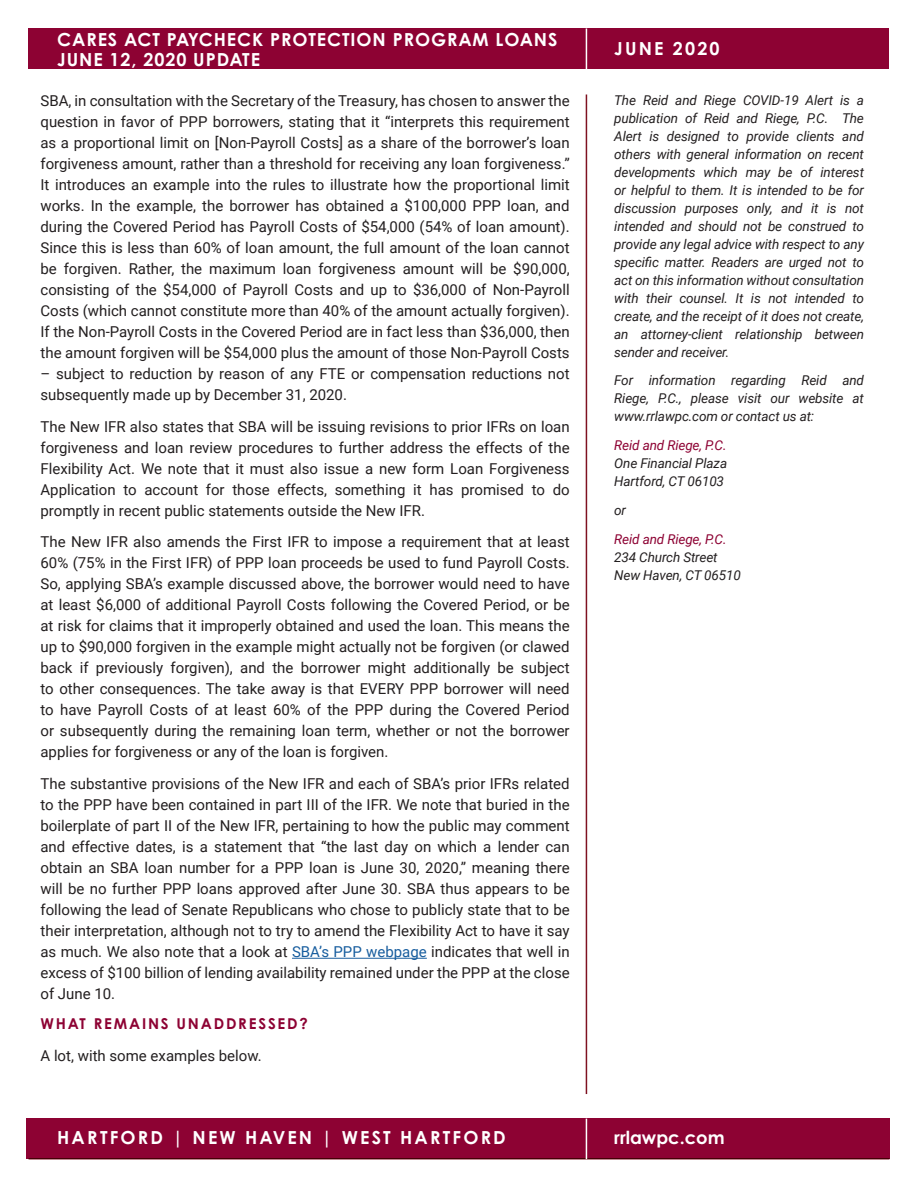
<style>
.page{position:relative;width:918px;height:1188px;background:#fff}
.page>*{position:absolute;margin:0;border:0;box-sizing:border-box;transform-origin:0 0}
.Body_Copy{font:700 18px/19.5px "Century Gothic Pro";letter-spacing:.05em;color:#fff}
.Body_Copy-2{font:700 18px "Century Gothic Pro";letter-spacing:.12em;color:#fff}
.Body_Copy-3{font:700 18px "Century Gothic Pro";color:#fff}
.Body_Copy-4{font:15px/21px "Roboto";color:#231f20;text-align:justify}
.Body_Copy-5{font:700 15px "Century Gothic Pro";letter-spacing:.12em;color:#8d0233}
.Body_Copy-6{font:italic 13.5px/18px "Roboto";letter-spacing:-.01em;color:#231f20;text-align:justify}
.s1{color:#175d9e}
.s2{color:#8d0233}
</style>
<div class="page">
<hr style="left:292px;top:958px;width:135px;height:1px;background:#175d9e">
<hr style="left:586px;top:94px;width:1px;height:1000px;background:#7f1221">
<hr style="left:28px;top:1158px;width:862px;height:2px;background:#7f1221">
<div style="left:26px;top:1119px;width:864px;height:40px;background:#8d0233"></div>
<hr style="left:586px;top:1119px;width:1px;height:40px;background:#fff">
<div style="left:28px;top:28px;width:862px;height:41px;background:#8d0233"></div>
<hr style="left:586px;top:28px;width:1px;height:54px;background:#fff">
<p class="Body_Copy" style="left:57px;top:29px;width:502px">CARES ACT PAYCHECK PROTECTION PROGRAM LOANS<br>JUNE 12, 2020 UPDATE</p>
<p class="Body_Copy-2" style="left:614px;top:37px;width:107px">JUNE 2020</p>
<p class="Body_Copy-4" style="left:40px;top:89px;width:531px">SBA, in consultation with the Secretary of the Treasury, has chosen to answer the question in favor of PPP borrowers, stating that it “interprets this requirement as a proportional limit on [Non-Payroll Costs] as a share of the borrower’s loan forgiveness amount, rather than a threshold for receiving any loan forgiveness.” It introduces an example into the rules to illustrate how the proportional limit works. In the example, the borrower has obtained a $100,000 PPP loan, and during the Covered Period has Payroll Costs of $54,000 (54% of loan amount).<br>Since this is less than 60% of loan amount, the full amount of the loan cannot be forgiven. Rather, the maximum loan forgiveness amount will be $90,000, consisting of the $54,000 of Payroll Costs and up to $36,000 of Non-Payroll Costs (which cannot constitute more than 40% of the amount actually forgiven).<br>If the Non-Payroll Costs in the Covered Period are in fact less than $36,000, then the amount forgiven will be $54,000 plus the amount of those Non-Payroll Costs</p>
<p class="Body_Copy-4" style="left:40px;top:362px;width:531px">– subject to reduction by reason of any FTE or compensation reductions not subsequently made up by December 31, 2020.</p>
<p class="Body_Copy-4" style="left:40px;top:415px;width:531px">The New IFR also states that SBA will be issuing revisions to prior IFRs on loan forgiveness and loan review procedures to further address the effects of the Flexibility Act. We note that it must also issue a new form Loan Forgiveness Application to account for those effects, something it has promised to do promptly in recent public statements outside the New IFR.</p>
<p class="Body_Copy-4" style="left:40px;top:531px;width:531px">The New IFR also amends the First IFR to impose a requirement that at least 60% (75% in the First IFR) of PPP loan proceeds be used to fund Payroll Costs.<br>So, applying SBA’s example discussed above, the borrower would need to have at least $6,000 of additional Payroll Costs following the Covered Period, or be at risk for claims that it improperly obtained and used the loan. This means the up to $90,000 forgiven in the example might actually not be forgiven (or clawed back if previously forgiven), and the borrower might additionally be subject to other consequences. The take away is that EVERY PPP borrower will need to have Payroll Costs of at least 60% of the PPP during the Covered Period or subsequently during the remaining loan term, whether or not the borrower applies for forgiveness or any of the loan is forgiven.</p>
<p class="Body_Copy-4" style="left:40px;top:773px;width:531px">The substantive provisions of the New IFR and each of SBA’s prior IFRs related to the PPP have been contained in part III of the IFR. We note that buried in the boilerplate of part II of the New IFR, pertaining to how the public may comment and effective dates, is a statement that “the last day on which a lender can obtain an SBA loan number for a PPP loan is June 30, 2020,” meaning there will be no further PPP loans approved after June 30. SBA thus appears to be following the lead of Senate Republicans who chose to publicly state that to be their interpretation, although not to try to amend the Flexibility Act to have it say as much. We also note that a look at <span class="s1">SBA’s PPP webpage</span> indicates that well in excess of $100 billion of lending availability remained under the PPP at the close of June 10.</p>
<p class="Body_Copy-5" style="left:40px;top:1015px;width:269px">WHAT REMAINS UNADDRESSED?</p>
<p class="Body_Copy-4" style="left:40px;top:1045px;width:223px">A lot, with some examples below.</p>
<p class="Body_Copy-6" style="left:614px;top:90px;width:251px">The Reid and Riege COVID-19 Alert is a publication of Reid and Riege, P.C. The Alert is designed to provide clients and others with general information on recent developments which may be of interest or helpful to them. It is intended to be for discussion purposes only, and it is not intended and should not be construed to provide any legal advice with respect to any specific matter. Readers are urged not to act on this information without consultation with their counsel. It is not intended to create, and the receipt of it does not create, an attorney-client relationship between sender and receiver.</p>
<p class="Body_Copy-6" style="left:614px;top:371px;width:251px">For information regarding Reid and Riege, P.C., please visit our website at www.rrlawpc.com or contact us at:</p>
<p class="Body_Copy-6" style="left:614px;top:436px;width:114px"><span class="s2">Reid and Riege, P.C.<br></span>One Financial Plaza Hartford, CT 06103</p>
<p class="Body_Copy-6" style="left:614px;top:501px;width:13px">or</p>
<p class="Body_Copy-6" style="left:614px;top:530px;width:128px;text-align:left"><span class="s2">Reid and Riege, P.C.<br></span>234 Church Street<br>New Haven, CT 06510</p>
<p class="Body_Copy-2" style="left:57px;top:1126px;width:450px">HARTFORD | NEW HAVEN | WEST HARTFORD</p>
<p class="Body_Copy-3" style="left:614px;top:1126px;width:112px">rrlawpc.com</p>
</div>
